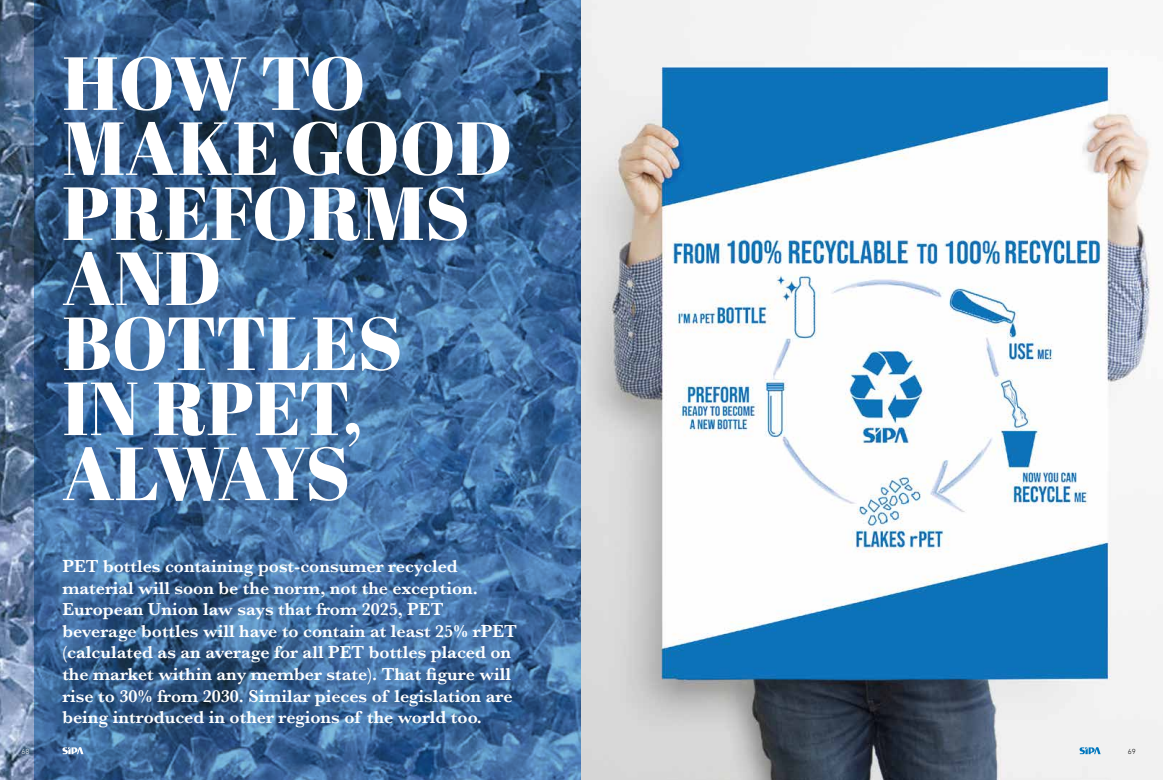
<style>
.page{position:relative;width:1163px;height:780px;background:#fff}
.page>*{position:absolute;margin:0;border:0;box-sizing:border-box;transform-origin:0 0}
.t1{font:75px/65px "Abril Fatface";color:#fff}
.t2{font:75px/65px "Abril Fatface";letter-spacing:-.03em;color:#fff}
.t3{font:600 18px/21.6px "Baskerville";color:#fff}
.t4{font:300 7.5px "DIN Next LT Pro";color:#fff}
.t5{font:300 7.5px "DIN Next LT Pro";color:#000}
</style>
<div class="page">
<img style="left:0;top:0;width:1162px;height:780px">
<svg style="left:34px;top:0;width:547px;height:780px;background:#3a6493"></svg>
<svg style="left:1078px;top:746px;width:22px;height:8px"></svg>
<svg style="left:61px;top:746px;width:22px;height:8px"></svg>
<p class="t1" style="left:62px;top:49px;width:451px">HOW TO<br>MAKE GOOD<br>PREFORMS<br>AND</p>
<p class="t1" style="left:62px;top:309px;width:341px">BOTTLES</p>
<p class="t2" style="left:62px;top:374px;width:302px">IN RPET,<br>ALWAYS</p>
<p class="t3" style="left:62px;top:555px;width:456px">PET bottles containing post-consumer recycled material will soon be the norm, not the exception.<br>European Union law says that from 2025, PET beverage bottles will have to contain at least 25% rPET (calculated as an average for all PET bottles placed on the market within any member state). That figure will rise to 30% from 2030. Similar pieces of legislation are being introduced in other regions of the world too.</p>
<p class="t4" style="left:22px;top:747px;width:9px">68</p>
<p class="t5" style="left:1127px;top:747px;width:9px">69</p>
</div>
